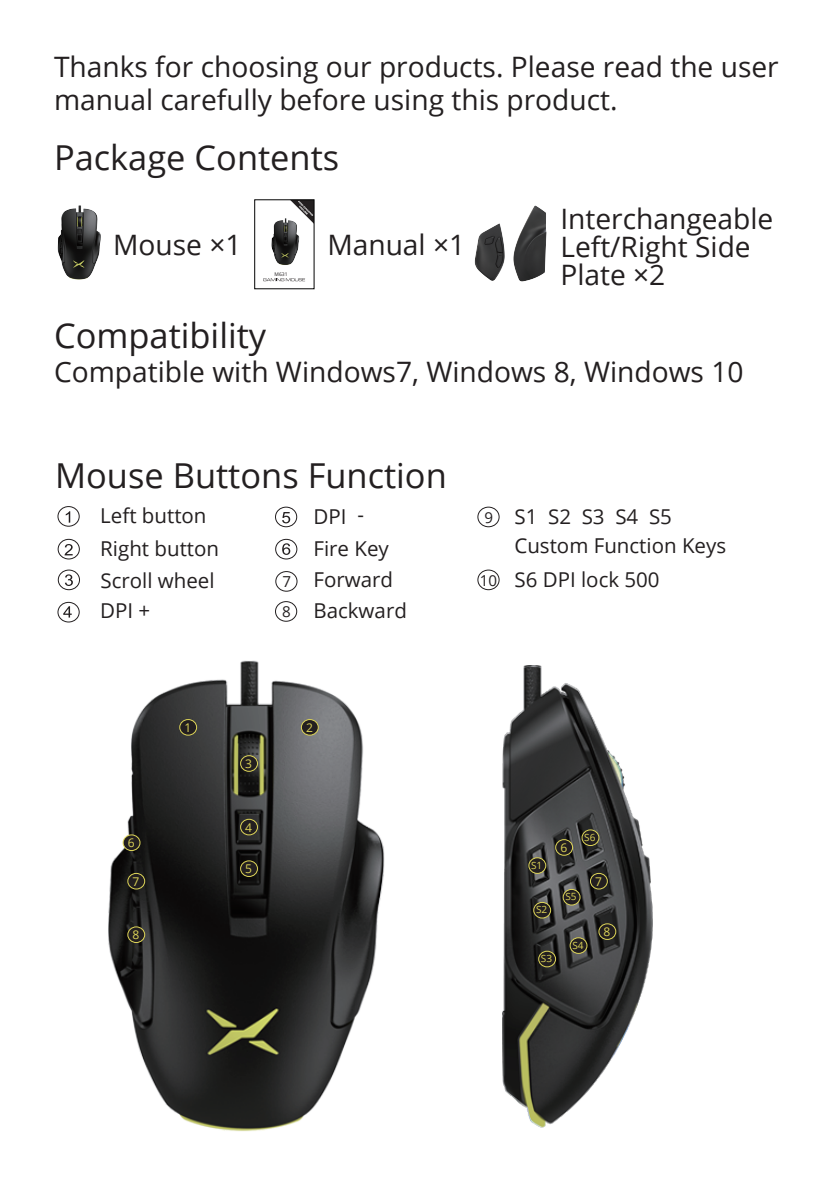
<style>
.page{position:relative;width:840px;height:1191px;background:#fff}
.page>*{position:absolute;margin:0;border:0;box-sizing:border-box;transform-origin:0 0}
.t1{font:34.4px "Open Sans";color:#231f20}
.t2{font:28.2px/28.2px "Open Sans";color:#231f20}
.t3{font:20.4px/32.2px "Open Sans";color:#231f20}
.t4{font:15.2px "Open Sans";color:#231f20}
.t5{font:12px "Open Sans";color:#ded558}
.t6{font:10px "Open Sans";color:#ded558}
.t7{font:5px "Open Sans";color:#231f20}
.s1{font-size:15.2px}
</style>
<div class="page">
<img style="left:108px;top:660px;width:277px;height:472px">
<img style="left:57px;top:205px;width:44px;height:75px">
<img style="left:271px;top:219px;width:28px;height:46px">
<svg style="left:263px;top:278px;width:42px;height:3px"></svg>
<div style="left:57px;top:506px;width:23px;height:21px;border:1px solid #231f20;border-radius:50%"></div>
<svg style="left:66px;top:511px;width:4px;height:11px"></svg>
<div style="left:58px;top:539px;width:22px;height:20px;border:1px solid #231f20;border-radius:50%"></div>
<svg style="left:64px;top:544px;width:9px;height:11px"></svg>
<div style="left:57px;top:602px;width:23px;height:20px;border:1px solid #231f20;border-radius:50%"></div>
<svg style="left:63px;top:606px;width:9px;height:11px"></svg>
<div style="left:58px;top:569px;width:22px;height:21px;border:1px solid #231f20;border-radius:50%"></div>
<svg style="left:65px;top:574px;width:8px;height:12px"></svg>
<div style="left:275px;top:506px;width:22px;height:21px;border:1px solid #231f20;border-radius:50%"></div>
<svg style="left:282px;top:512px;width:8px;height:11px"></svg>
<div style="left:275px;top:539px;width:22px;height:20px;border:1px solid #231f20;border-radius:50%"></div>
<svg style="left:282px;top:543px;width:8px;height:12px"></svg>
<div style="left:275px;top:571px;width:22px;height:20px;border:1px solid #231f20;border-radius:50%"></div>
<div style="left:180px;top:719px;width:16px;height:16px;background:#231f20;border-radius:50%"></div>
<div style="left:179px;top:719px;width:18px;height:16px;border:1px solid #ded558;border-radius:50%"></div>
<div style="left:301px;top:719px;width:17px;height:16px;background:#231f20;border-radius:50%"></div>
<div style="left:301px;top:719px;width:17px;height:16px;border:1px solid #ded558;border-radius:50%"></div>
<div style="left:240px;top:755px;width:17px;height:16px;background:#231f20;border-radius:50%"></div>
<div style="left:240px;top:755px;width:17px;height:16px;border:1px solid #ded558;border-radius:50%"></div>
<div style="left:240px;top:819px;width:17px;height:16px;background:#231f20;border-radius:50%"></div>
<div style="left:240px;top:819px;width:17px;height:16px;border:1px solid #ded558;border-radius:50%"></div>
<div style="left:240px;top:861px;width:17px;height:15px;background:#231f20;border-radius:50%"></div>
<div style="left:240px;top:860px;width:17px;height:16px;border:1px solid #ded558;border-radius:50%"></div>
<div style="left:123px;top:835px;width:17px;height:15px;background:#231f20;border-radius:50%"></div>
<div style="left:123px;top:834px;width:17px;height:16px;border:1px solid #ded558;border-radius:50%"></div>
<div style="left:128px;top:873px;width:17px;height:16px;background:#231f20;border-radius:50%"></div>
<div style="left:127px;top:873px;width:18px;height:16px;border:1px solid #ded558;border-radius:50%"></div>
<div style="left:128px;top:927px;width:17px;height:15px;background:#231f20;border-radius:50%"></div>
<div style="left:127px;top:926px;width:18px;height:16px;border:1px solid #ded558;border-radius:50%"></div>
<div style="left:275px;top:601px;width:22px;height:21px;border:1px solid #231f20;border-radius:50%"></div>
<div style="left:477px;top:506px;width:22px;height:21px;border:1px solid #231f20;border-radius:50%"></div>
<div style="left:477px;top:569px;width:22px;height:21px;border:1px solid #231f20;border-radius:50%"></div>
<svg style="left:290px;top:201px;width:22px;height:23px"></svg>
<div style="left:254px;top:199px;width:60px;height:90px;border:1px solid #030303"></div>
<img style="left:502px;top:666px;width:150px;height:461px">
<div style="left:555px;top:839px;width:17px;height:16px;background:#231f20;border-radius:50%"></div>
<div style="left:555px;top:839px;width:17px;height:16px;border:1px solid #ded558;border-radius:50%"></div>
<div style="left:528px;top:857px;width:17px;height:16px;background:#231f20;border-radius:50%"></div>
<div style="left:528px;top:857px;width:17px;height:16px;border:1px solid #ded558;border-radius:50%"></div>
<div style="left:533px;top:902px;width:17px;height:16px;background:#231f20;border-radius:50%"></div>
<div style="left:533px;top:902px;width:17px;height:16px;border:1px solid #ded558;border-radius:50%"></div>
<div style="left:538px;top:951px;width:17px;height:15px;background:#231f20;border-radius:50%"></div>
<div style="left:538px;top:951px;width:17px;height:16px;border:1px solid #ded558;border-radius:50%"></div>
<div style="left:569px;top:937px;width:17px;height:16px;background:#231f20;border-radius:50%"></div>
<div style="left:569px;top:937px;width:18px;height:16px;border:1px solid #ded558;border-radius:50%"></div>
<div style="left:563px;top:889px;width:16px;height:16px;background:#231f20;border-radius:50%"></div>
<div style="left:562px;top:889px;width:18px;height:16px;border:1px solid #ded558;border-radius:50%"></div>
<div style="left:581px;top:830px;width:17px;height:15px;background:#231f20;border-radius:50%"></div>
<div style="left:581px;top:829px;width:17px;height:16px;border:1px solid #ded558;border-radius:50%"></div>
<div style="left:590px;top:873px;width:17px;height:16px;background:#231f20;border-radius:50%"></div>
<div style="left:590px;top:873px;width:17px;height:16px;border:1px solid #ded558;border-radius:50%"></div>
<div style="left:598px;top:923px;width:17px;height:16px;background:#231f20;border-radius:50%"></div>
<div style="left:598px;top:923px;width:17px;height:16px;border:1px solid #ded558;border-radius:50%"></div>
<img style="left:474px;top:205px;width:73px;height:77px">
<p class="t2" style="left:54px;top:49px;width:725px;line-height:33.8px">Thanks for choosing our products. Please read the user manual carefully before using this product.</p>
<p class="t1" style="left:54px;top:133px;width:286px">Package Contents</p>
<p class="t2" style="left:113px;top:230px;width:130px">Mouse ×1</p>
<p class="t2" style="left:327px;top:230px;width:139px">Manual ×1</p>
<p class="t7" style="left:274px;top:270px;width:15px">M631</p>
<p class="t2" style="left:560px;top:204px;width:214px">Interchangeable<br>Left/Right Side<br>Plate ×2</p>
<p class="t1" style="left:54px;top:312px;width:213px">Compatibility</p>
<p class="t2" style="left:54px;top:357px;width:690px">Compatible with Windows7, Windows 8, Windows 10</p>
<p class="t1" style="left:55px;top:451px;width:393px">Mouse Buttons Function</p>
<p class="t3" style="left:100px;top:499px;width:120px">Left button<br>Right button<br>Scroll wheel</p>
<p class="t3" style="left:100px;top:593px;width:52px">DPI +</p>
<p class="t3" style="left:514px;top:502px;width:213px;line-height:28.2px">S1 S2 S3 S4 S5<br>Custom Function Keys</p>
<p class="t3" style="left:313px;top:500px;width:77px;line-height:31.6px">DPI<br>Fire Key</p>
<p class="t4" style="left:484px;top:507px;width:10px">9</p>
<p class="t3" style="left:357px;top:498px;width:8px">-</p>
<p class="t3" style="left:313px;top:563px;width:81px">Forward</p>
<p class="t3" style="left:479px;top:563px;width:181px"><span class="s1">10</span> S6 DPI lock 500</p>
<p class="t3" style="left:313px;top:593px;width:95px">Backward</p>
<p class="t4" style="left:282px;top:571px;width:10px">7</p>
<p class="t4" style="left:282px;top:601px;width:10px">8</p>
<p class="t5" style="left:128px;top:835px;width:8px">6</p>
<p class="t5" style="left:132px;top:873px;width:8px">7</p>
<p class="t5" style="left:132px;top:927px;width:8px">8</p>
<p class="t5" style="left:184px;top:719px;width:8px">1</p>
<p class="t5" style="left:306px;top:719px;width:8px">2</p>
<p class="t5" style="left:245px;top:755px;width:8px">3</p>
<p class="t5" style="left:245px;top:819px;width:8px">4</p>
<p class="t5" style="left:245px;top:861px;width:8px">5</p>
<p class="t6" style="left:530px;top:858px;width:13px">S1</p>
<p class="t6" style="left:535px;top:903px;width:13px">S2</p>
<p class="t6" style="left:540px;top:951px;width:13px">S3</p>
<p class="t5" style="left:560px;top:839px;width:8px">6</p>
<p class="t6" style="left:584px;top:830px;width:13px">S6</p>
<p class="t6" style="left:565px;top:890px;width:13px">S5</p>
<p class="t5" style="left:595px;top:873px;width:8px">7</p>
<p class="t5" style="left:603px;top:923px;width:8px">8</p>
<p class="t6" style="left:572px;top:938px;width:13px">S4</p>
</div>
